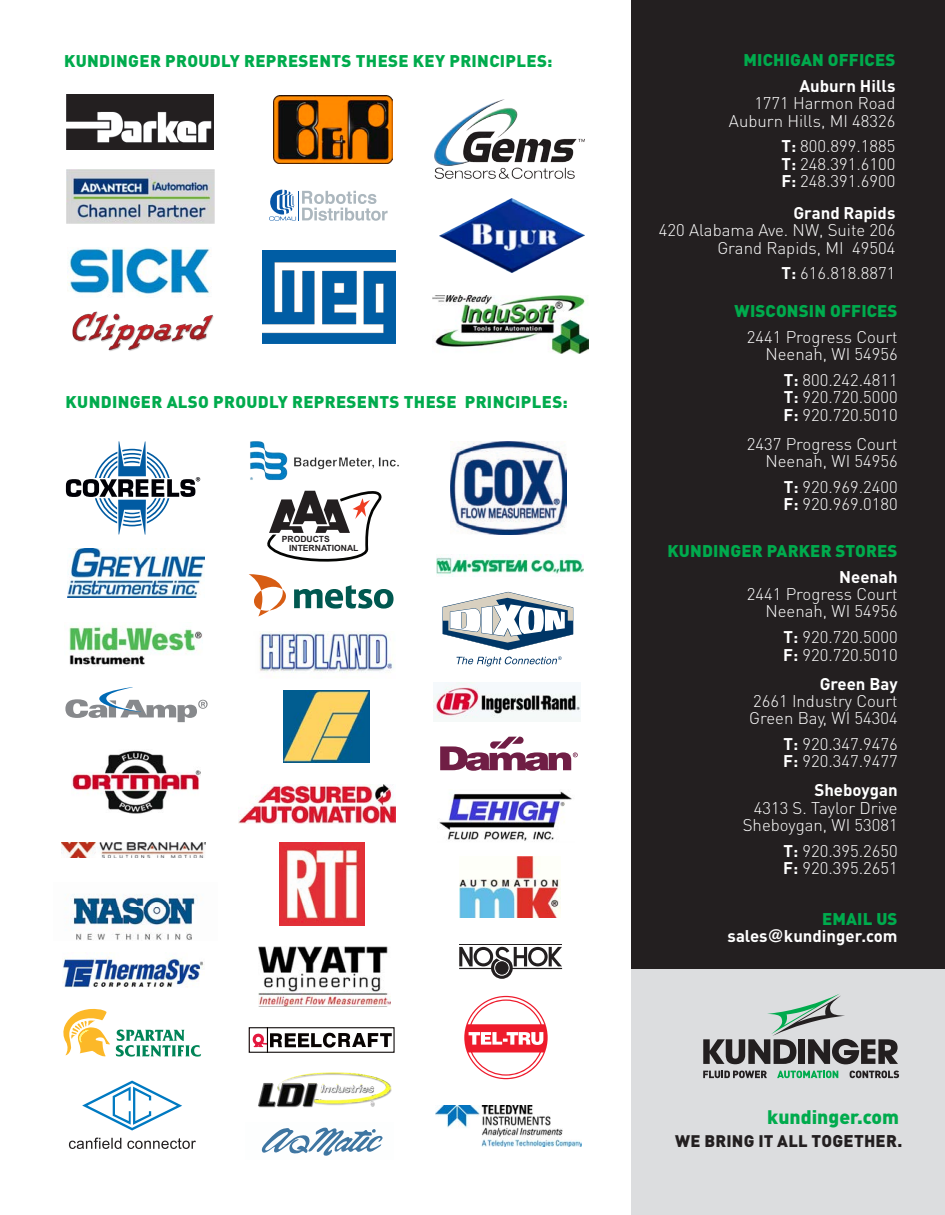
<style>
.page{position:relative;width:945px;height:1215px;background:#fff}
.page>*{position:absolute;margin:0;border:0;box-sizing:border-box;transform-origin:0 0}
.t1{font:900 19.35px "DIN Pro";color:#00ab4d}
.t2{font:300 16.8px/17.4px "DIN Pro";color:#fff}
.t3{font:900 16.8px "DIN Pro";letter-spacing:.02em;color:#00ab4d}
.t4{font:700 16.8px "DIN Pro";color:#fff}
.t5{font:900 16.5px "DIN Pro";letter-spacing:.015em;color:#231f20}
.t6{font:700 8.55px/9px "Arial";color:#231f20}
.s1{font-weight:700}
.s2{font-family:"Helvetica"}
.s3{font-size:16.8px}
</style>
<div class="page">
<div style="left:632px;top:0;width:313px;height:970px;background:#231f20"></div>
<div style="left:632px;top:970px;width:313px;height:245px;background:#dcdddf"></div>
<svg style="left:703px;top:994px;width:195px;height:70px"></svg>
<svg style="left:703px;top:1071px;width:64px;height:7px"></svg>
<svg style="left:777px;top:1071px;width:61px;height:7px"></svg>
<svg style="left:850px;top:1071px;width:49px;height:7px"></svg>
<img style="left:433px;top:683px;width:148px;height:36px">
<img style="left:250px;top:441px;width:149px;height:39px">
<img style="left:451px;top:441px;width:116px;height:94px">
<img style="left:72px;top:311px;width:142px;height:40px">
<svg style="left:65px;top:441px;width:136px;height:94px"></svg>
<img style="left:283px;top:690px;width:87px;height:72px">
<img style="left:434px;top:99px;width:150px;height:80px">
<img style="left:68px;top:549px;width:136px;height:48px">
<img style="left:433px;top:295px;width:156px;height:59px">
<svg style="left:267px;top:490px;width:115px;height:72px"></svg>
<img style="left:238px;top:785px;width:158px;height:39px">
<img style="left:273px;top:95px;width:120px;height:68px">
<img style="left:440px;top:199px;width:145px;height:74px">
<svg style="left:65px;top:687px;width:143px;height:35px"></svg>
<svg style="left:440px;top:737px;width:138px;height:34px"></svg>
<img style="left:69px;top:625px;width:133px;height:42px">
<img style="left:259px;top:631px;width:134px;height:42px">
<svg style="left:443px;top:592px;width:130px;height:58px"></svg>
<svg style="left:456px;top:656px;width:106px;height:10px"></svg>
<img style="left:61px;top:843px;width:144px;height:15px">
<img style="left:439px;top:791px;width:133px;height:50px">
<svg style="left:294px;top:585px;width:100px;height:24px"></svg>
<svg style="left:249px;top:574px;width:37px;height:42px"></svg>
<img style="left:65px;top:894px;width:132px;height:47px">
<img style="left:67px;top:95px;width:147px;height:54px">
<img style="left:280px;top:842px;width:85px;height:84px">
<svg style="left:464px;top:996px;width:84px;height:83px"></svg>
<img style="left:262px;top:250px;width:133px;height:94px">
<img style="left:459px;top:857px;width:101px;height:60px">
<svg style="left:252px;top:1029px;width:140px;height:22px"></svg>
<div style="left:249px;top:1027px;width:146px;height:26px;border:1px solid #080302"></div>
<svg style="left:63px;top:1009px;width:47px;height:48px"></svg>
<svg style="left:116px;top:1030px;width:85px;height:27px"></svg>
<img style="left:63px;top:957px;width:141px;height:31px">
<img style="left:258px;top:946px;width:133px;height:61px">
<img style="left:68px;top:247px;width:142px;height:48px">
<img style="left:67px;top:170px;width:148px;height:53px">
<svg style="left:262px;top:1127px;width:121px;height:29px"></svg>
<svg style="left:82px;top:1081px;width:100px;height:50px"></svg>
<svg style="left:69px;top:1138px;width:127px;height:11px"></svg>
<img style="left:258px;top:1072px;width:133px;height:36px">
<img style="left:436px;top:555px;width:147px;height:21px">
<hr style="left:459px;top:944px;width:103px;height:1px;background:#231f20">
<svg style="left:459px;top:947px;width:103px;height:32px"></svg>
<div style="left:496px;top:962px;width:12px;height:12px;background:#231f20;border-radius:50%"></div>
<div style="left:496px;top:962px;width:12px;height:12px;border:1px solid #231f20;border-radius:50%"></div>
<img style="left:71px;top:750px;width:129px;height:64px">
<img style="left:435px;top:1105px;width:146px;height:42px">
<svg style="left:302px;top:191px;width:86px;height:30px"></svg>
<hr style="left:299px;top:191px;width:1px;height:30px;background:#0755a6">
<svg style="left:269px;top:190px;width:27px;height:31px"></svg>
<p class="t3" style="left:64px;top:50px;width:490px">KUNDINGER PROUDLY REPRESENTS THESE KEY PRINCIPLES:</p>
<p class="t3" style="left:66px;top:390px;width:504px">KUNDINGER ALSO PROUDLY REPRESENTS THESE PRINCIPLES:</p>
<p class="t6" style="left:289px;top:535px;width:71px;text-indent:-7px">PRODUCTS<br>INTERNATIONAL</p>
<p class="t3" style="left:744px;top:48px;width:153px">MICHIGAN OFFICES</p>
<p class="t4" style="left:800px;top:75px;width:97px">Auburn Hills</p>
<p class="t2" style="left:754px;top:94px;width:143px">1771 Harmon Road</p>
<p class="t2" style="left:729px;top:111px;width:168px">Auburn Hills, MI 48326</p>
<p class="t2" style="left:782px;top:137px;width:115px"><span class="s1">T:</span> 800.899.1885<br><span class="s1">T:</span> 248.391.6100</p>
<p class="t2" style="left:781px;top:172px;width:116px"><span class="s1">F:</span> 248.391.6900</p>
<p class="t4" style="left:794px;top:201px;width:103px">Grand Rapids</p>
<p class="t2" style="left:659px;top:221px;width:238px">420 Alabama Ave. NW, Suite 206</p>
<p class="t2" style="left:717px;top:238px;width:180px">Grand Rapids, MI 49504</p>
<p class="t2" style="left:782px;top:264px;width:115px"><span class="s1">T:</span> 616.818.8871</p>
<p class="t3" style="left:735px;top:299px;width:164px">WISCONSIN OFFICES</p>
<p class="t2" style="left:747px;top:327px;width:152px">2441 Progress Court</p>
<p class="t2" style="left:765px;top:345px;width:134px">Neenah, WI 54956</p>
<p class="t2" style="left:784px;top:370px;width:115px"><span class="s1">T:</span> 800.242.4811</p>
<p class="t2" style="left:784px;top:388px;width:115px"><span class="s1">T:</span> 920.720.5000</p>
<p class="t2" style="left:784px;top:405px;width:116px"><span class="s1">F:</span> 920.720.5010</p>
<p class="t2" style="left:747px;top:434px;width:152px">2437 Progress Court</p>
<p class="t2" style="left:765px;top:451px;width:134px">Neenah, WI 54956</p>
<p class="t2" style="left:784px;top:477px;width:115px"><span class="s1">T:</span> 920.969.2400</p>
<p class="t2" style="left:784px;top:495px;width:116px"><span class="s1">F:</span> 920.969.0180</p>
<p class="t3" style="left:667px;top:539px;width:232px">KUNDINGER PARKER STORES</p>
<p class="t4" style="left:839px;top:565px;width:60px">Neenah</p>
<p class="t2" style="left:747px;top:585px;width:152px">2441 Progress Court</p>
<p class="t2" style="left:765px;top:602px;width:134px">Neenah, WI 54956</p>
<p class="t2" style="left:784px;top:628px;width:116px"><span class="s1">T:</span> 920.720.5000</p>
<p class="t2" style="left:783px;top:645px;width:116px"><span class="s1">F:</span> 920.720.5010</p>
<p class="t4" style="left:820px;top:672px;width:79px">Green Bay</p>
<p class="t2" style="left:753px;top:691px;width:146px">2661 Industry Court</p>
<p class="t2" style="left:749px;top:709px;width:150px">Green Bay, WI 54304</p>
<p class="t2" style="left:784px;top:735px;width:116px"><span class="s1">T:</span> 920.347.9476</p>
<p class="t2" style="left:783px;top:752px;width:116px"><span class="s1">F:</span> 920.347.9477</p>
<p class="t4" style="left:815px;top:779px;width:85px">Sheboygan</p>
<p class="t2" style="left:754px;top:798px;width:145px">4313 S. Taylor Drive</p>
<p class="t2" style="left:743px;top:816px;width:156px">Sheboygan, WI 53081</p>
<p class="t2" style="left:784px;top:841px;width:116px"><span class="s1">T:</span> 920.395.2650</p>
<p class="t2" style="left:783px;top:859px;width:116px"><span class="s1">F:</span> 920.395.2651</p>
<p class="t3" style="left:822px;top:908px;width:77px">EMAIL US</p>
<p class="t4" style="left:728px;top:925px;width:172px">sales<span class="s2">@</span>kundinger.com</p>
<p class="t1" style="left:767px;top:1103px;width:133px">kundinger.com</p>
<p class="t5" style="left:675px;top:1130px;width:229px">WE BRING IT ALL <span class="s3">TOGETHER.</span></p>
</div>
